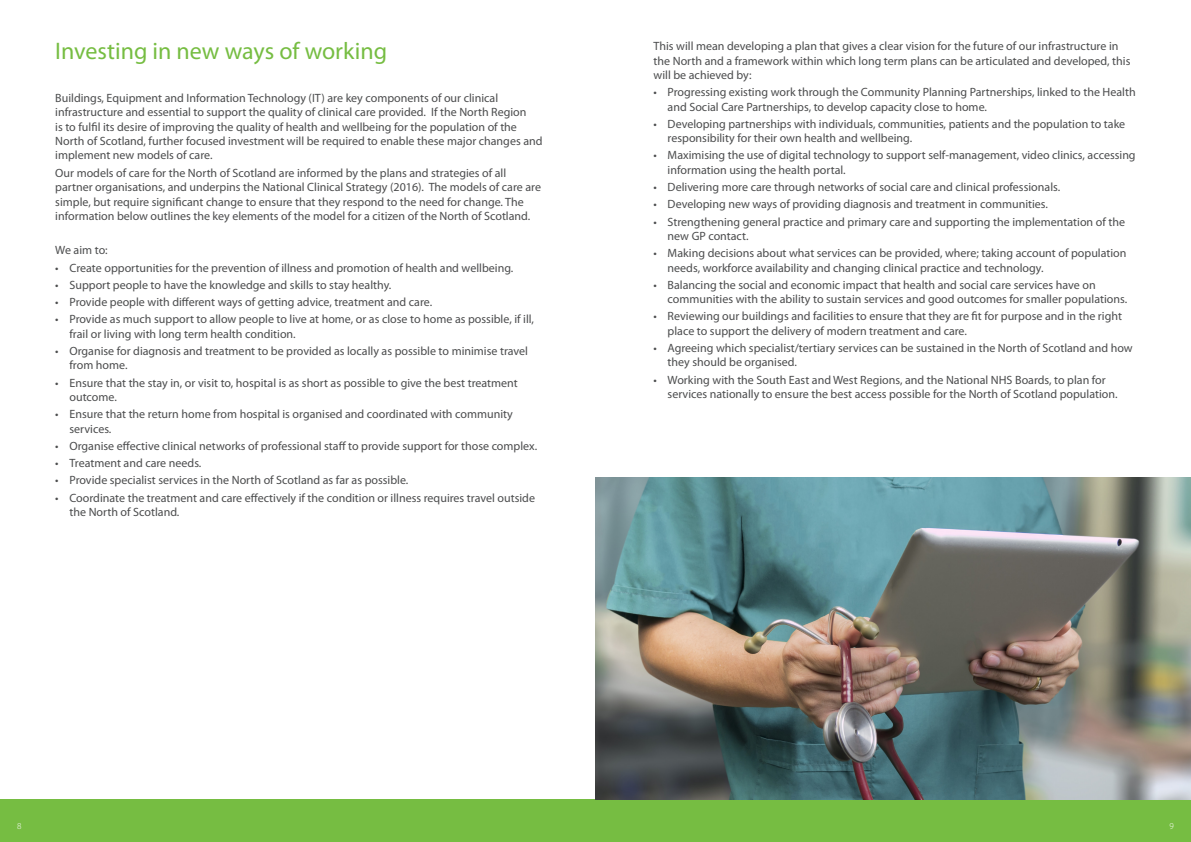
<style>
.page{position:relative;width:1191px;height:842px;background:#fff}
.page>*{position:absolute;margin:0;border:0;box-sizing:border-box;transform-origin:0 0}
.header_bue{font:24px "Myriad Pro";color:#76bd42}
.BODY_TEXT{font:12px/14.4px "Myriad Pro";color:#4b4c4d}
.t1{font:300 9px "Myriad Pro";color:#fff}
</style>
<div class="page">
<div style="left:0;top:799px;width:1191px;height:43px;background:#76bd42"></div>
<img style="left:595px;top:478px;width:596px;height:321px">
<p class="header_bue" style="left:55px;top:36px;width:333px">Investing in new ways of working</p>
<p class="BODY_TEXT" style="left:55px;top:90px;width:489px">Buildings, Equipment and Information Technology (IT) are key components of our clinical infrastructure and essential to support the quality of clinical care provided. If the North Region<br>is to fulfil its desire of improving the quality of health and wellbeing for the population of the North of Scotland, further focused investment will be required to enable these major changes and implement new models of care.</p>
<p class="BODY_TEXT" style="left:55px;top:165px;width:487px">Our models of care for the North of Scotland are informed by the plans and strategies of all partner organisations, and underpins the National Clinical Strategy (2016). The models of care are simple, but require significant change to ensure that they respond to the need for change. The information below outlines the key elements of the model for a citizen of the North of Scotland.</p>
<p class="BODY_TEXT" style="left:55px;top:243px;width:54px">We aim to:</p>
<p class="BODY_TEXT" style="left:55px;top:260px;width:459px">• Create opportunities for the prevention of illness and promotion of health and wellbeing.</p>
<p class="BODY_TEXT" style="left:55px;top:277px;width:337px">• Support people to have the knowledge and skills to stay healthy.</p>
<p class="BODY_TEXT" style="left:55px;top:295px;width:378px">• Provide people with different ways of getting advice, treatment and care.</p>
<p class="BODY_TEXT" style="left:69px;top:312px;width:466px;text-indent:-14px">• Provide as much support to allow people to live at home, or as close to home as possible, if ill, frail or living with long term health condition.</p>
<p class="BODY_TEXT" style="left:69px;top:344px;width:460px;text-indent:-14px">• Organise for diagnosis and treatment to be provided as locally as possible to minimise travel from home.</p>
<p class="BODY_TEXT" style="left:69px;top:375px;width:450px;text-indent:-14px">• Ensure that the stay in, or visit to, hospital is as short as possible to give the best treatment outcome.</p>
<p class="BODY_TEXT" style="left:69px;top:407px;width:445px;text-indent:-14px">• Ensure that the return home from hospital is organised and coordinated with community services.</p>
<p class="BODY_TEXT" style="left:55px;top:438px;width:483px">• Organise effective clinical networks of professional staff to provide support for those complex.</p>
<p class="BODY_TEXT" style="left:55px;top:456px;width:148px">• Treatment and care needs.</p>
<p class="BODY_TEXT" style="left:55px;top:473px;width:355px">• Provide specialist services in the North of Scotland as far as possible.</p>
<p class="BODY_TEXT" style="left:69px;top:490px;width:467px;text-indent:-14px">• Coordinate the treatment and care effectively if the condition or illness requires travel outside the North of Scotland.</p>
<p class="BODY_TEXT" style="left:653px;top:39px;width:478px">This will mean developing a plan that gives a clear vision for the future of our infrastructure in the North and a framework within which long term plans can be articulated and developed, this will be achieved by:</p>
<p class="BODY_TEXT" style="left:667px;top:85px;width:469px;text-indent:-14px">• Progressing existing work through the Community Planning Partnerships, linked to the Health and Social Care Partnerships, to develop capacity close to home.</p>
<p class="BODY_TEXT" style="left:667px;top:116px;width:459px;text-indent:-14px">• Developing partnerships with individuals, communities, patients and the population to take responsibility for their own health and wellbeing.</p>
<p class="BODY_TEXT" style="left:667px;top:148px;width:469px;text-indent:-14px">• Maximising the use of digital technology to support self-management, video clinics, accessing information using the health portal.</p>
<p class="BODY_TEXT" style="left:653px;top:180px;width:408px">• Delivering more care through networks of social care and clinical professionals.</p>
<p class="BODY_TEXT" style="left:653px;top:197px;width:396px">• Developing new ways of providing diagnosis and treatment in communities.</p>
<p class="BODY_TEXT" style="left:667px;top:214px;width:459px;text-indent:-14px">• Strengthening general practice and primary care and supporting the implementation of the new GP contact.</p>
<p class="BODY_TEXT" style="left:667px;top:246px;width:460px;text-indent:-14px">• Making decisions about what services can be provided, where; taking account of population needs, workforce availability and changing clinical practice and technology.</p>
<p class="BODY_TEXT" style="left:667px;top:277px;width:461px;text-indent:-14px">• Balancing the social and economic impact that health and social care services have on communities with the ability to sustain services and good outcomes for smaller populations.</p>
<p class="BODY_TEXT" style="left:667px;top:309px;width:456px;text-indent:-14px">• Reviewing our buildings and facilities to ensure that they are fit for purpose and in the right place to support the delivery of modern treatment and care.</p>
<p class="BODY_TEXT" style="left:667px;top:341px;width:466px;text-indent:-14px">• Agreeing which specialist/tertiary services can be sustained in the North of Scotland and how they should be organised.</p>
<p class="BODY_TEXT" style="left:667px;top:372px;width:451px;text-indent:-14px">• Working with the South East and West Regions, and the National NHS Boards, to plan for services nationally to ensure the best access possible for the North of Scotland population.</p>
<p class="t1" style="left:17px;top:820px;width:6px">8</p>
<p class="t1" style="left:1169px;top:820px;width:6px">9</p>
</div>
